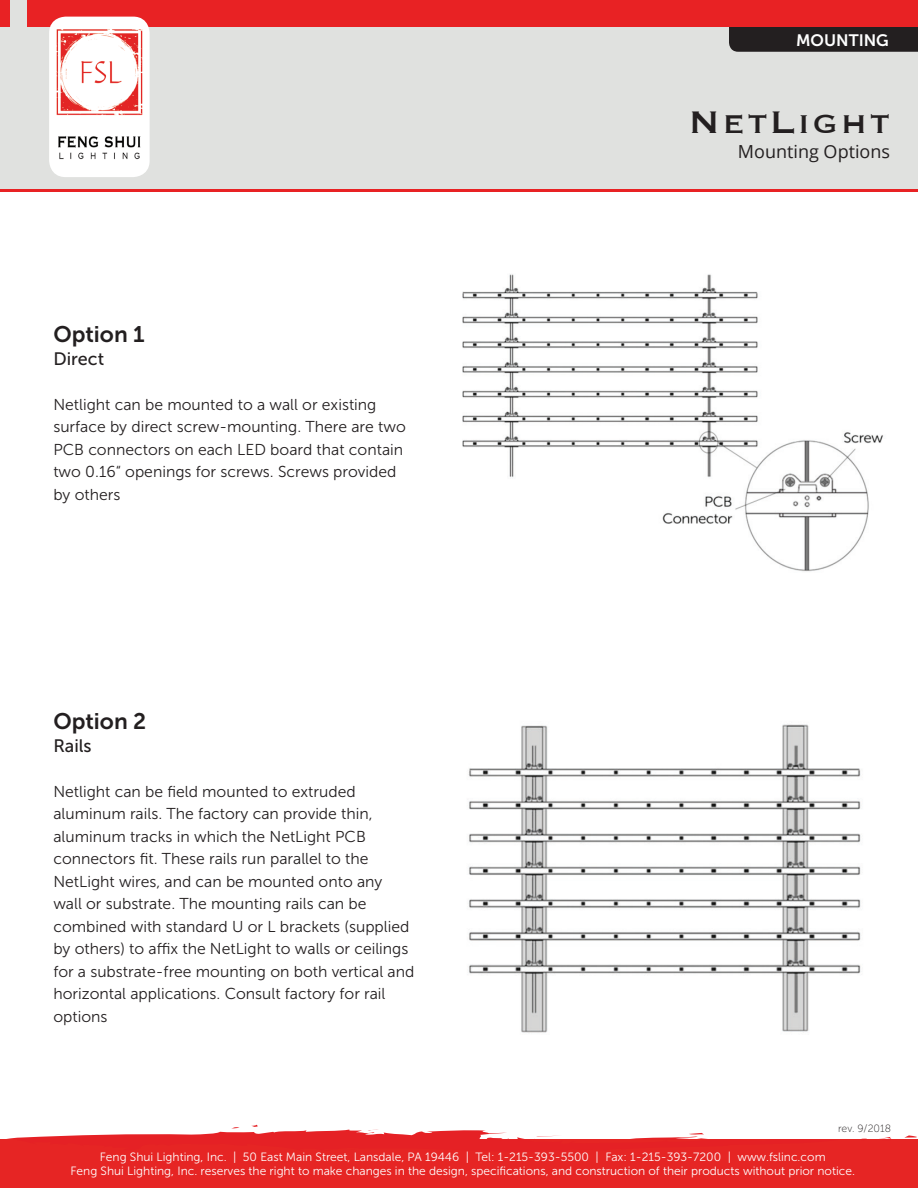
<style>
.page{position:relative;width:918px;height:1188px;background:#fff}
.page>*{position:absolute;margin:0;border:0;box-sizing:border-box;transform-origin:0 0}
.t1{font:40.5px "Copperplate";letter-spacing:.06em;color:#231f20}
.t2{font:22.5px "Museo Sans 700";color:#231f20}
.t3{font:18px "Open Sans";color:#231f20}
.t4{font:18px "Museo Sans 500";color:#231f20}
.t5{font:16.5px "Museo Sans 700";color:#fff}
.t6{font:15.75px/22.5px "Museo Sans 300";color:#231f20}
.t7{font:12px/14.4px "Museo Sans 300";color:#fff;text-align:center}
.t8{font:10.5px "Museo Sans 100";color:#231f20}
</style>
<div class="page">
<div style="left:0;top:0;width:918px;height:189px;background:#e0e1df"></div>
<div style="left:0;top:1140px;width:918px;height:48px;background:#e62524"></div>
<svg style="left:904px;top:1135px;width:13px;height:3px"></svg>
<svg style="left:878px;top:1137px;width:17px;height:3px"></svg>
<svg style="left:0;top:1124px;width:839px;height:16px"></svg>
<div style="left:729px;top:27px;width:189px;height:25px;background:#231f20"></div>
<div style="left:0;top:0;width:918px;height:27px;background:#e82224"></div>
<hr style="left:0;top:189px;width:918px;height:3px;background:#e82224">
<div style="left:49px;top:17px;width:101px;height:160px;background:#fff;border-radius:16px"></div>
<img style="left:56px;top:29px;width:87px;height:131px">
<div style="left:0;top:0;width:27px;height:189px;background:#e0e1df"></div>
<div style="left:0;top:0;width:9px;height:27px;background:#e82224"></div>
<img style="left:462px;top:274px;width:421px;height:298px">
<img style="left:468px;top:724px;width:393px;height:309px">
<p class="t5" style="left:796px;top:31px;width:94px">MOUNTING</p>
<h1 class="t1" style="left:689px;top:102px;width:203px">NetLight</h1>
<h2 class="t2" style="left:53px;top:322px;width:93px">Option 1</h2>
<p class="t4" style="left:53px;top:349px;width:52px">Direct</p>
<p class="t6" style="left:53px;top:393px;width:354px">Netlight can be mounted to a wall or existing surface by direct screw-mounting. There are two PCB connectors on each LED board that contain two 0.16“ openings for screws. Screws provided by others</p>
<h2 class="t2" style="left:53px;top:709px;width:94px">Option 2</h2>
<p class="t4" style="left:53px;top:736px;width:40px">Rails</p>
<p class="t6" style="left:53px;top:780px;width:362px">Netlight can be field mounted to extruded aluminum rails. The factory can provide thin, aluminum tracks in which the NetLight PCB connectors fit. These rails run parallel to the NetLight wires, and can be mounted onto any wall or substrate. The mounting rails can be combined with standard U or L brackets (supplied by others) to affix the NetLight to walls or ceilings for a substrate-free mounting on both vertical and horizontal applications. Consult factory for rail options</p>
<p class="t3" style="left:738px;top:139px;width:154px">Mounting Options</p>
<p class="t8" style="left:838px;top:1123px;width:54px">rev. 9/2018</p>
<p class="t7" style="left:70px;top:1149px;width:786px">Feng Shui Lighting, Inc. | 50 East Main Street, Lansdale, PA 19446 | Tel: 1-215-393-5500 | Fax: 1-215-393-7200 | www.fslinc.com<br>Feng Shui Lighting, Inc. reserves the right to make changes in the design, specifications, and construction of their products without prior notice.</p>
</div>
